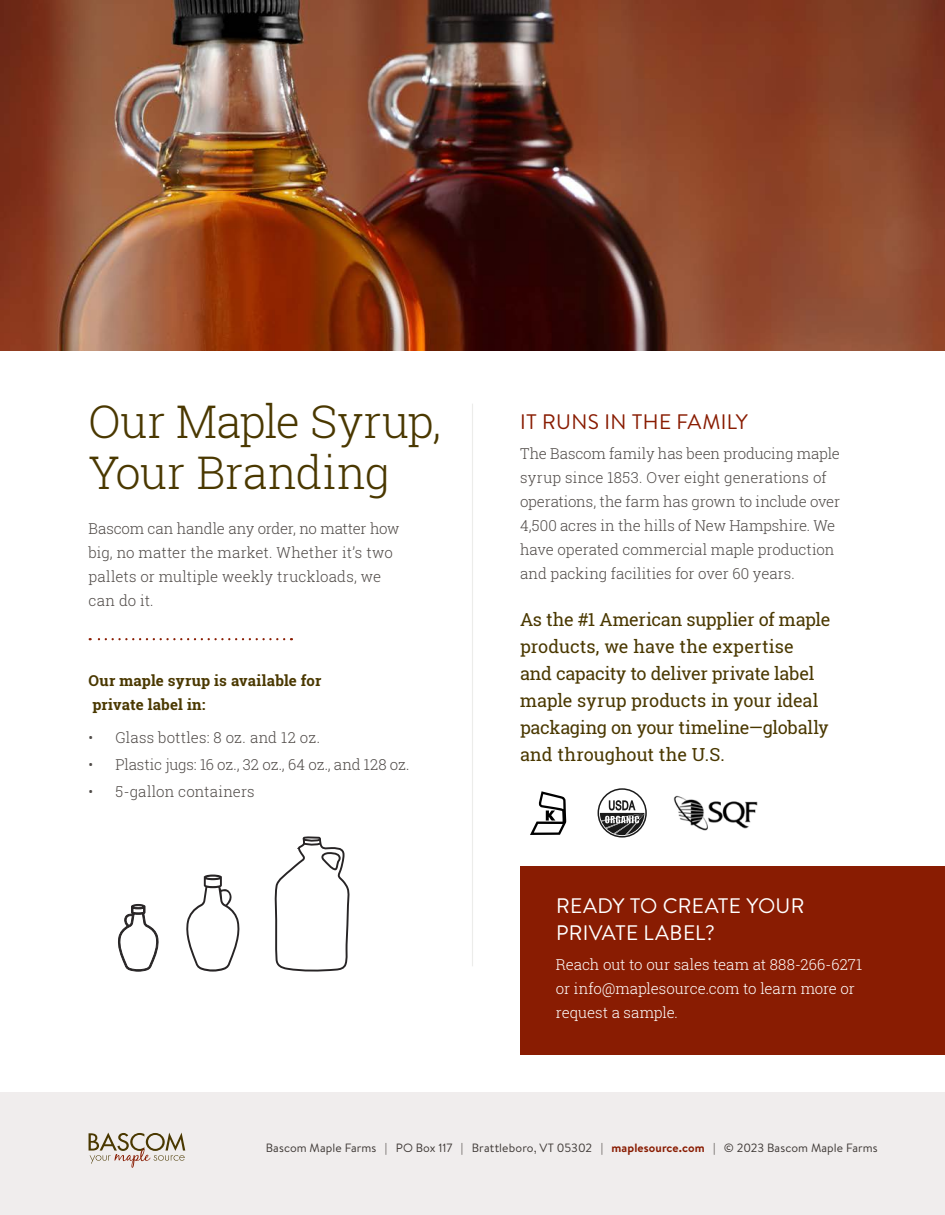
<style>
.page{position:relative;width:945px;height:1215px;background:#fff}
.page>*{position:absolute;margin:0;border:0;box-sizing:border-box;transform-origin:0 0}
.t1{font:300 45px/51px "Roboto Slab";letter-spacing:-.01em;color:#4a3800}
.t2{font:21px/27px "Brandon Text";letter-spacing:.015em;color:#fff}
.t3{font:21px "Brandon Text";letter-spacing:.015em;color:#891c02}
.t4{font:18px/27px "Roboto Slab";letter-spacing:-.01em;color:#4a3800}
.t5{font:300 15px/24px "Roboto Slab";letter-spacing:-.005em;color:#4f4a47}
.t6{font:300 15px/24px "Roboto Slab";letter-spacing:-.005em;color:#fff}
.t7{font:700 15px/24px "Roboto Slab";letter-spacing:.01em;color:#4a3800}
.t8{font:12px "Brandon Text";letter-spacing:.01em;color:#3e3835}
.s1{font-weight:700;color:#891c02}
</style>
<div class="page">
<div style="left:520px;top:866px;width:425px;height:189px;background:#891c02"></div>
<img style="left:0;top:0;width:945px;height:351px">
<div style="left:0;top:1092px;width:945px;height:123px;background:#f0eded"></div>
<svg style="left:89px;top:1133px;width:96px;height:35px"></svg>
<svg style="left:90px;top:638px;width:194px;height:2px"></svg>
<svg style="left:598px;top:788px;width:49px;height:50px"></svg>
<div style="left:599px;top:790px;width:46px;height:46px;background:#fff;border-radius:50%"></div>
<svg style="left:600px;top:800px;width:44px;height:35px"></svg>
<hr style="left:472px;top:404px;width:1px;height:562px;background:#d9d9d5">
<svg style="left:186px;top:875px;width:54px;height:97px"></svg>
<svg style="left:118px;top:904px;width:41px;height:68px"></svg>
<svg style="left:274px;top:836px;width:76px;height:136px"></svg>
<img style="left:673px;top:795px;width:85px;height:36px">
<svg style="left:530px;top:791px;width:36px;height:44px"></svg>
<p class="t1" style="left:89px;top:395px;width:354px">Our Maple Syrup,<br>Your Branding</p>
<p class="t5" style="left:89px;top:516px;width:312px">Bascom can handle any order, no matter how big, no matter the market. Whether it’s two pallets or multiple weekly truckloads, we can do it.</p>
<p class="t7" style="left:89px;top:668px;width:234px">Our maple syrup is available for private label in:</p>
<p class="t5" style="left:89px;top:725px;width:233px">• Glass bottles: 8 oz. and 12 oz.</p>
<p class="t5" style="left:89px;top:752px;width:323px">• Plastic jugs: 16 oz., 32 oz., 64 oz., and 128 oz.</p>
<p class="t5" style="left:89px;top:779px;width:168px">• 5-gallon containers</p>
<p class="t3" style="left:520px;top:407px;width:229px">IT RUNS IN THE FAMILY</p>
<p class="t5" style="left:520px;top:441px;width:322px">The Bascom family has been producing maple syrup since 1853. Over eight generations of operations, the farm has grown to include over 4,500 acres in the hills of New Hampshire. We have operated commercial maple production and packing facilities for over 60 years.</p>
<p class="t4" style="left:520px;top:606px;width:312px">As the #1 American supplier of maple products, we have the expertise<br>and capacity to deliver private label maple syrup products in your ideal packaging on your timeline—globally and throughout the U.S.</p>
<p class="t2" style="left:556px;top:892px;width:250px">READY TO CREATE YOUR<br>PRIVATE LABEL?</p>
<p class="t6" style="left:556px;top:952px;width:308px">Reach out to our sales team at 888-266-6271 or info@maplesource.com to learn more or request a sample.</p>
<p class="t8" style="left:266px;top:1139px;width:614px">Bascom Maple Farms | PO Box 117 | Brattleboro, VT 05302 | <span class="s1">maplesource.com</span> | © 2023 Bascom Maple Farms</p>
</div>
